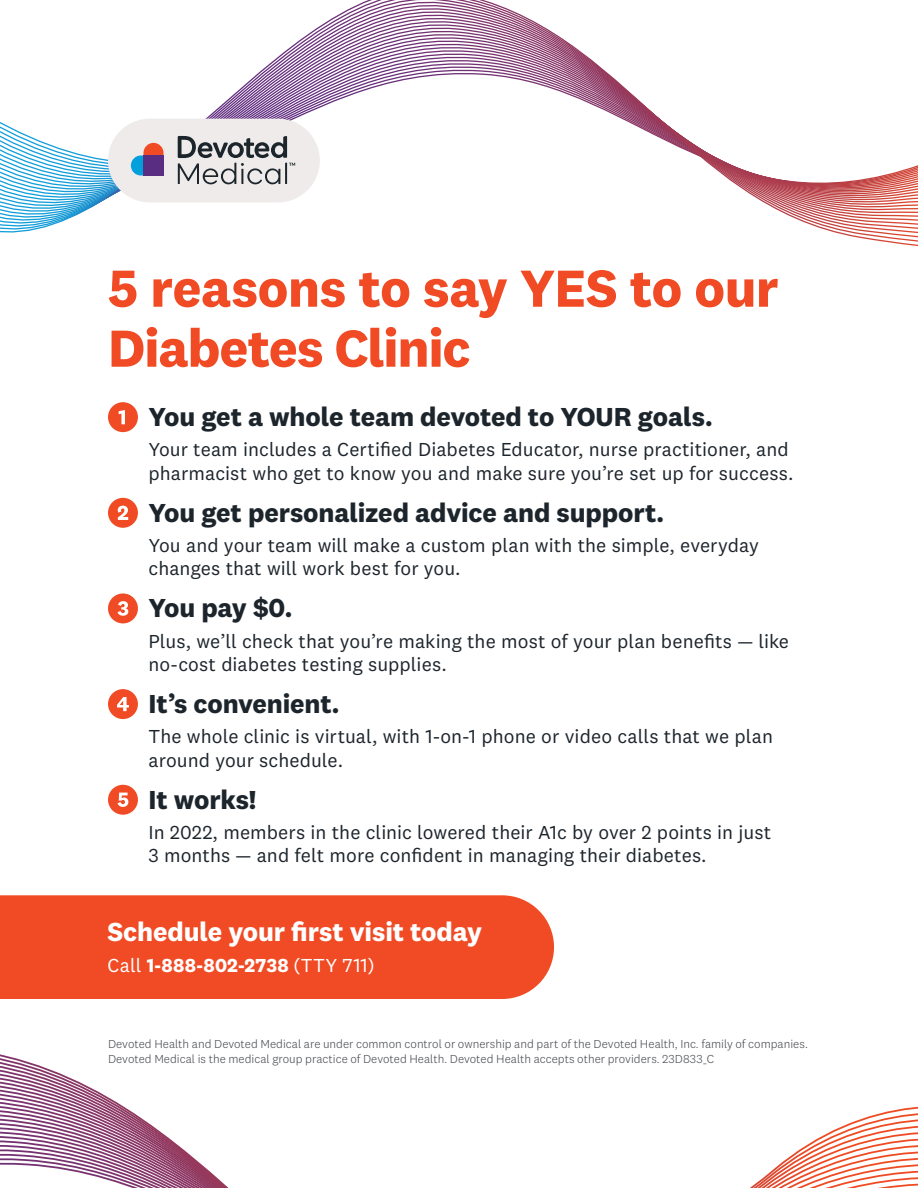
<style>
.page{position:relative;width:918px;height:1188px;background:#fff}
.page>*{position:absolute;margin:0;border:0;box-sizing:border-box;transform-origin:0 0}
.t1{font:700 54px/60px "National 2";letter-spacing:-.015em;color:#f04b24}
.t2{font:700 27px "National 2";letter-spacing:-.005em;color:#1d252c}
.t3{font:700 27px "National 2";letter-spacing:-.005em;color:#fff}
.t4{font:19.5px/23.4px "National 2";letter-spacing:.005em;color:#1d252c}
.t5{font:700 19.5px "National 2";letter-spacing:.01em;color:#fff}
.Disclaimers{font:300 12px/15px "National 2";color:#45474d}
.s1{font-weight:400}
</style>
<div class="page">
<svg style="left:0;top:0;width:918px;height:422px"></svg>
<svg style="left:0;top:1054px;width:77px;height:27px"></svg>
<svg style="left:0;top:1081px;width:918px;height:107px"></svg>
<div style="left:108px;top:119px;width:212px;height:83px;background:#eeebea;border-radius:42px"></div>
<svg style="left:178px;top:136px;width:117px;height:48px"></svg>
<svg style="left:131px;top:143px;width:33px;height:33px"></svg>
<div style="left:143px;top:155px;width:21px;height:21px;background:#592d82"></div>
<div style="left:108px;top:402px;width:30px;height:30px;background:#f04b24;border-radius:50%"></div>
<svg style="left:119px;top:410px;width:6px;height:14px"></svg>
<div style="left:108px;top:498px;width:30px;height:30px;background:#f04b24;border-radius:50%"></div>
<svg style="left:118px;top:506px;width:10px;height:14px"></svg>
<div style="left:108px;top:593px;width:30px;height:30px;background:#f04b24;border-radius:50%"></div>
<svg style="left:118px;top:601px;width:10px;height:15px"></svg>
<div style="left:108px;top:689px;width:30px;height:30px;background:#f04b24;border-radius:50%"></div>
<svg style="left:117px;top:697px;width:12px;height:14px"></svg>
<div style="left:108px;top:785px;width:30px;height:30px;background:#f04b24;border-radius:50%"></div>
<svg style="left:118px;top:793px;width:10px;height:14px"></svg>
<div style="left:0;top:895px;width:554px;height:104px;background:#f04b24"></div>
<p class="t1" style="left:108px;top:258px;width:672px">5 reasons to say YES to our<br>Diabetes Clinic</p>
<p class="t2" style="left:148px;top:400px;width:566px">You get a whole team devoted to YOUR goals.</p>
<p class="t4" style="left:148px;top:438px;width:647px">Your team includes a Certified Diabetes Educator, nurse practitioner, and pharmacist who get to know you and make sure you’re set up for success.</p>
<p class="t2" style="left:148px;top:496px;width:517px">You get personalized advice and support.</p>
<p class="t4" style="left:148px;top:533px;width:612px">You and your team will make a custom plan with the simple, everyday changes that will work best for you.</p>
<p class="t2" style="left:148px;top:591px;width:145px">You pay $0.</p>
<p class="t4" style="left:148px;top:629px;width:642px">Plus, we’ll check that you’re making the most of your plan benefits — like no-cost diabetes testing supplies.</p>
<p class="t2" style="left:148px;top:687px;width:193px">It’s convenient.</p>
<p class="t4" style="left:148px;top:725px;width:626px">The whole clinic is virtual, with 1-on-1 phone or video calls that we plan around your schedule.</p>
<p class="t2" style="left:148px;top:783px;width:110px">It works!</p>
<p class="t4" style="left:148px;top:820px;width:624px">In 2022, members in the clinic lowered their A1c by over 2 points in just<br>3 months — and felt more confident in managing their diabetes.</p>
<p class="t3" style="left:107px;top:915px;width:376px">Schedule your first visit today</p>
<p class="t5" style="left:107px;top:953px;width:269px"><span class="s1">Call</span> 1-888-802-2738 <span class="s1">(TTY 711)</span></p>
<p class="Disclaimers" style="left:108px;top:1036px;width:701px">Devoted Health and Devoted Medical are under common control or ownership and part of the Devoted Health, Inc. family of companies.<br>Devoted Medical is the medical group practice of Devoted Health. Devoted Health accepts other providers. 23D833_C</p>
</div>
